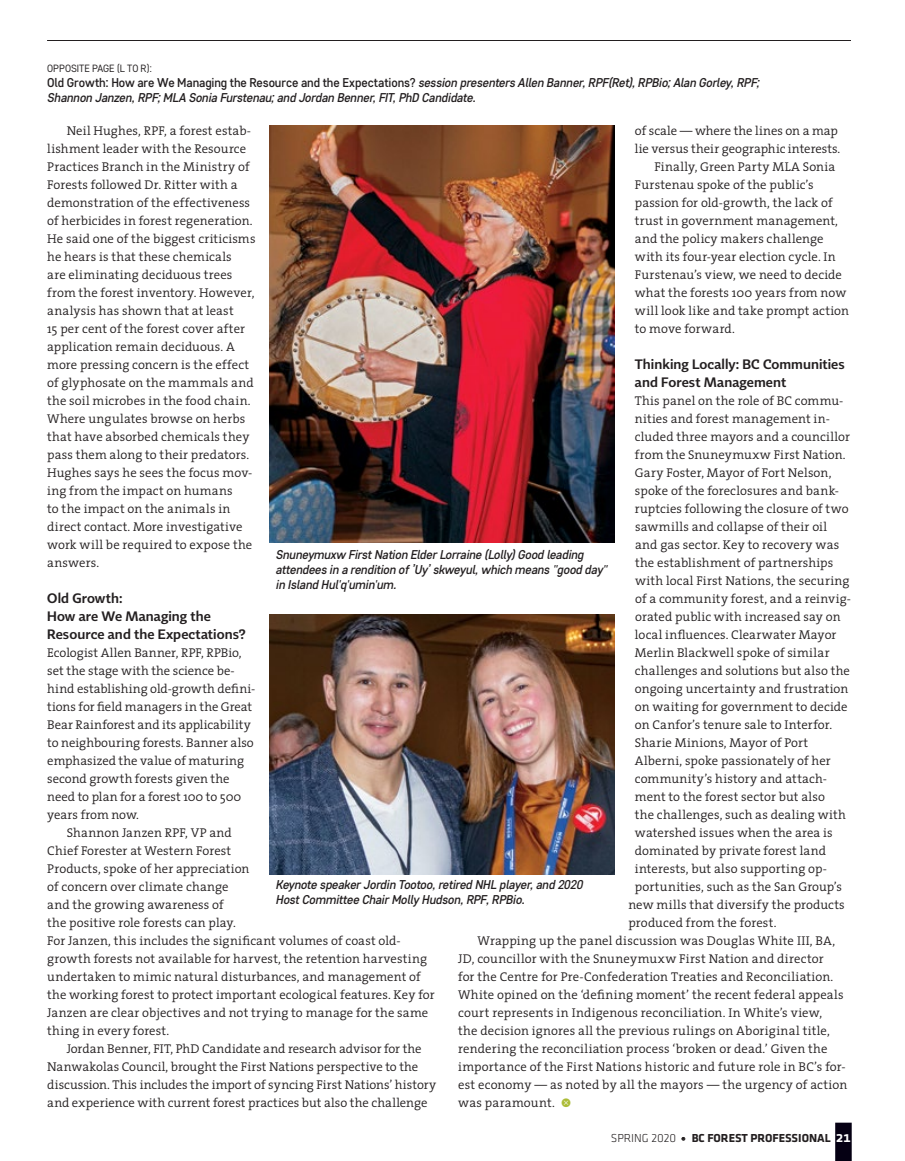
<style>
.page{position:relative;width:905px;height:1161px;background:#fff}
.page>*{position:absolute;margin:0;border:0;box-sizing:border-box;transform-origin:0 0}
.t1{font:300 13.5px/18px "Tabac Sans";letter-spacing:.005em;color:#231f20}
.t2{font:300 12.75px/18px "The Serif";letter-spacing:.005em;color:#231f20}
.t3{font:italic 500 12.75px/15px "Core Sans D45";letter-spacing:-.015em;color:#231f20}
.t4{font:700 12px "Klavika";color:#231f20}
.t5{font:10.5px "Core Sans D35";letter-spacing:-.005em;color:#231f20}
.s1{font-style:normal}
.s2{font-family:"Klavika Arrows";color:#acbc37}
.s3{font-weight:300}
.s4{font-family:"Klavika Bold Caps SCTF";font-weight:400;font-size:10.5px}
.s5{font-family:"Klavika Med Caps SCTF";font-weight:400;font-size:15px;color:#fff}
</style>
<div class="page">
<div style="left:835px;top:1123px;width:16px;height:38px;background:#050013"></div>
<hr style="left:47px;top:40px;width:803px;height:1px;background:#231f20">
<img style="left:269px;top:614px;width:345px;height:260px">
<img style="left:269px;top:125px;width:345px;height:418px">
<p class="t5" style="left:47px;top:62px;width:106px">OPPOSITE PAGE (L TO R):</p>
<p class="t3" style="left:47px;top:75px;width:713px"><span class="s1">Old Growth: How are We Managing the Resource and the Expectations?</span> session presenters Allen Banner, RPF(Ret), RPBio; Alan Gorley, RPF;<br>Shannon Janzen, RPF; MLA Sonia Furstenau; and Jordan Benner, FIT, PhD Candidate.</p>
<p class="t2" style="left:47px;top:121px;width:210px;text-indent:19px">Neil Hughes, RPF, a forest estab&shy;lishment leader with the Resource Practices Branch in the Ministry of Forests followed Dr. Ritter with a demonstration of the effectiveness of herbicides in forest regeneration.<br>He said one of the biggest criticisms he hears is that these chemicals<br>are eliminating deciduous trees from the forest inventory. However, analysis has shown that at least<br>15 per cent of the forest cover after application remain deciduous. A more pressing concern is the effect of glyphosate on the mammals and the soil microbes in the food chain.<br>Where ungulates browse on herbs that have absorbed chemicals they pass them along to their predators.<br>Hughes says he sees the focus mov&shy;ing from the impact on humans<br>to the impact on the animals in direct contact. More investigative work will be required to expose the answers.</p>
<p class="t1" style="left:47px;top:589px;width:200px">Old Growth:<br>How are We Managing the<br>Resource and the Expectations?</p>
<p class="t2" style="left:47px;top:643px;width:196px">Ecologist Allen Banner, RPF, RPBio,</p>
<p class="t2" style="left:47px;top:661px;width:189px">set the stage with the science be-</p>
<p class="t2" style="left:47px;top:679px;width:210px">hind establishing old-growth defini-</p>
<p class="t2" style="left:47px;top:697px;width:206px">tions for field managers in the Great</p>
<p class="t2" style="left:47px;top:715px;width:205px">Bear Rainforest and its applicability</p>
<p class="t2" style="left:47px;top:733px;width:208px">to neighbouring forests. Banner also</p>
<p class="t2" style="left:47px;top:751px;width:198px">emphasized the value of maturing</p>
<p class="t2" style="left:47px;top:769px;width:184px">second growth forests given the</p>
<p class="t2" style="left:47px;top:787px;width:195px">need to plan for a forest 100 to 500</p>
<p class="t2" style="left:47px;top:805px;width:93px">years from now.</p>
<p class="t2" style="left:67px;top:823px;width:167px">Shannon Janzen RPF, VP and</p>
<p class="t2" style="left:47px;top:841px;width:185px">Chief Forester at Western Forest</p>
<p class="t2" style="left:47px;top:859px;width:204px">Products, spoke of her appreciation</p>
<p class="t2" style="left:47px;top:877px;width:183px">of concern over climate change</p>
<p class="t2" style="left:47px;top:895px;width:178px">and the growing awareness of</p>
<p class="t2" style="left:47px;top:913px;width:190px">the positive role forests can play.</p>
<p class="t2" style="left:47px;top:931px;width:355px">For Janzen, this includes the significant volumes of coast old-</p>
<p class="t2" style="left:47px;top:949px;width:381px">growth forests not available for harvest, the retention harvesting</p>
<p class="t2" style="left:47px;top:967px;width:375px">undertaken to mimic natural disturbances, and management of</p>
<p class="t2" style="left:47px;top:985px;width:389px">the working forest to protect important ecological features. Key for</p>
<p class="t2" style="left:47px;top:1003px;width:382px">Janzen are clear objectives and not trying to manage for the same</p>
<p class="t2" style="left:47px;top:1021px;width:123px">thing in every forest.</p>
<p class="t2" style="left:67px;top:1039px;width:356px">Jordan Benner, FIT, PhD Candidate and research advisor for the</p>
<p class="t2" style="left:47px;top:1057px;width:372px">Nanwakolas Council, brought the First Nations perspective to the</p>
<p class="t2" style="left:47px;top:1075px;width:390px">discussion. This includes the import of syncing First Nations’ history</p>
<p class="t2" style="left:47px;top:1093px;width:381px">and experience with current forest practices but also the challenge</p>
<p class="t2" style="left:635px;top:121px;width:204px">of scale — where the lines on a map</p>
<p class="t2" style="left:635px;top:139px;width:207px">lie versus their geographic interests.</p>
<p class="t2" style="left:654px;top:157px;width:182px">Finally, Green Party MLA Sonia</p>
<p class="t2" style="left:635px;top:175px;width:180px">Furstenau spoke of the public’s</p>
<p class="t2" style="left:635px;top:193px;width:199px">passion for old-growth, the lack of</p>
<p class="t2" style="left:635px;top:211px;width:205px">trust in government management,</p>
<p class="t2" style="left:635px;top:229px;width:190px">and the policy makers challenge</p>
<p class="t2" style="left:635px;top:247px;width:202px">with its four-year election cycle. In</p>
<p class="t2" style="left:635px;top:265px;width:209px">Furstenau’s view, we need to decide</p>
<p class="t2" style="left:635px;top:283px;width:213px">what the forests 100 years from now</p>
<p class="t2" style="left:635px;top:301px;width:215px">will look like and take prompt action</p>
<p class="t2" style="left:635px;top:319px;width:101px">to move forward.</p>
<p class="t1" style="left:635px;top:355px;width:211px">Thinking Locally: BC Communities and Forest Management</p>
<p class="t2" style="left:635px;top:391px;width:210px">This panel on the role of BC commu-</p>
<p class="t2" style="left:635px;top:409px;width:196px">nities and forest management in-</p>
<p class="t2" style="left:635px;top:427px;width:217px">cluded three mayors and a councillor</p>
<p class="t2" style="left:635px;top:445px;width:212px">from the Snuneymuxw First Nation.</p>
<p class="t2" style="left:635px;top:463px;width:198px">Gary Foster, Mayor of Fort Nelson,</p>
<p class="t2" style="left:635px;top:481px;width:206px">spoke of the foreclosures and bank-</p>
<p class="t2" style="left:635px;top:499px;width:215px">ruptcies following the closure of two</p>
<p class="t2" style="left:635px;top:517px;width:193px">sawmills and collapse of their oil</p>
<p class="t2" style="left:635px;top:535px;width:206px">and gas sector. Key to recovery was</p>
<p class="t2" style="left:635px;top:553px;width:200px">the establishment of partnerships</p>
<p class="t2" style="left:635px;top:571px;width:216px">with local First Nations, the securing</p>
<p class="t2" style="left:635px;top:589px;width:217px">of a community forest, and a reinvig-</p>
<p class="t2" style="left:635px;top:607px;width:207px">orated public with increased say on</p>
<p class="t2" style="left:635px;top:625px;width:203px">local influences. Clearwater Mayor</p>
<p class="t2" style="left:635px;top:643px;width:196px">Merlin Blackwell spoke of similar</p>
<p class="t2" style="left:635px;top:661px;width:216px">challenges and solutions but also the</p>
<p class="t2" style="left:635px;top:679px;width:215px">ongoing uncertainty and frustration</p>
<p class="t2" style="left:635px;top:697px;width:214px">on waiting for government to decide</p>
<p class="t2" style="left:635px;top:715px;width:199px">on Canfor’s tenure sale to Interfor.</p>
<p class="t2" style="left:635px;top:733px;width:175px">Sharie Minions, Mayor of Port</p>
<p class="t2" style="left:635px;top:751px;width:197px">Alberni, spoke passionately of her</p>
<p class="t2" style="left:635px;top:769px;width:194px">community’s history and attach-</p>
<p class="t2" style="left:635px;top:787px;width:192px">ment to the forest sector but also</p>
<p class="t2" style="left:635px;top:805px;width:212px">the challenges, such as dealing with</p>
<p class="t2" style="left:635px;top:823px;width:199px">watershed issues when the area is</p>
<p class="t2" style="left:635px;top:841px;width:193px">dominated by private forest land</p>
<p class="t2" style="left:635px;top:859px;width:194px">interests, but also supporting op-</p>
<p class="t2" style="left:635px;top:877px;width:208px">portunities, such as the San Group’s</p>
<p class="t2" style="left:628px;top:895px;width:218px">new mills that diversify the products</p>
<p class="t2" style="left:628px;top:913px;width:150px">produced from the forest.</p>
<p class="t2" style="left:477px;top:931px;width:359px">Wrapping up the panel discussion was Douglas White III, BA,</p>
<p class="t2" style="left:458px;top:949px;width:367px">JD, councillor with the Snuneymuxw First Nation and director</p>
<p class="t2" style="left:458px;top:967px;width:377px">for the Centre for Pre-Confederation Treaties and Reconciliation.</p>
<p class="t2" style="left:458px;top:985px;width:387px">White opined on the ‘defining moment’ the recent federal appeals</p>
<p class="t2" style="left:458px;top:1003px;width:365px">court represents in Indigenous reconciliation. In White’s view,</p>
<p class="t2" style="left:458px;top:1021px;width:373px">the decision ignores all the previous rulings on Aboriginal title,</p>
<p class="t2" style="left:458px;top:1039px;width:371px">rendering the reconciliation process ‘broken or dead.’ Given the</p>
<p class="t2" style="left:458px;top:1057px;width:389px">importance of the First Nations historic and future role in BC’s for-</p>
<p class="t2" style="left:458px;top:1075px;width:390px">est economy — as noted by all the mayors — the urgency of action</p>
<p class="t2" style="left:458px;top:1093px;width:115px">was paramount. <span class="s2">!</span></p>
<p class="t3" style="left:276px;top:547px;width:333px">Snuneymuxw First Nation Elder Lorraine (Lolly) Good leading attendees in a rendition of ’Uy’ skweyul, which means "good day" in Island Hul'q'umin'um.</p>
<p class="t3" style="left:276px;top:877px;width:309px">Keynote speaker Jordin Tootoo, retired NHL player, and 2020<br>Host Committee Chair Molly Hudson, RPF, RPBio.</p>
<p class="t4" style="left:610px;top:1132px;width:241px"><span class="s3">SPRING 2020</span> <span class="s4">•</span> BC FOREST PROFESSIONAL <span class="s5">21</span></p>
</div>
